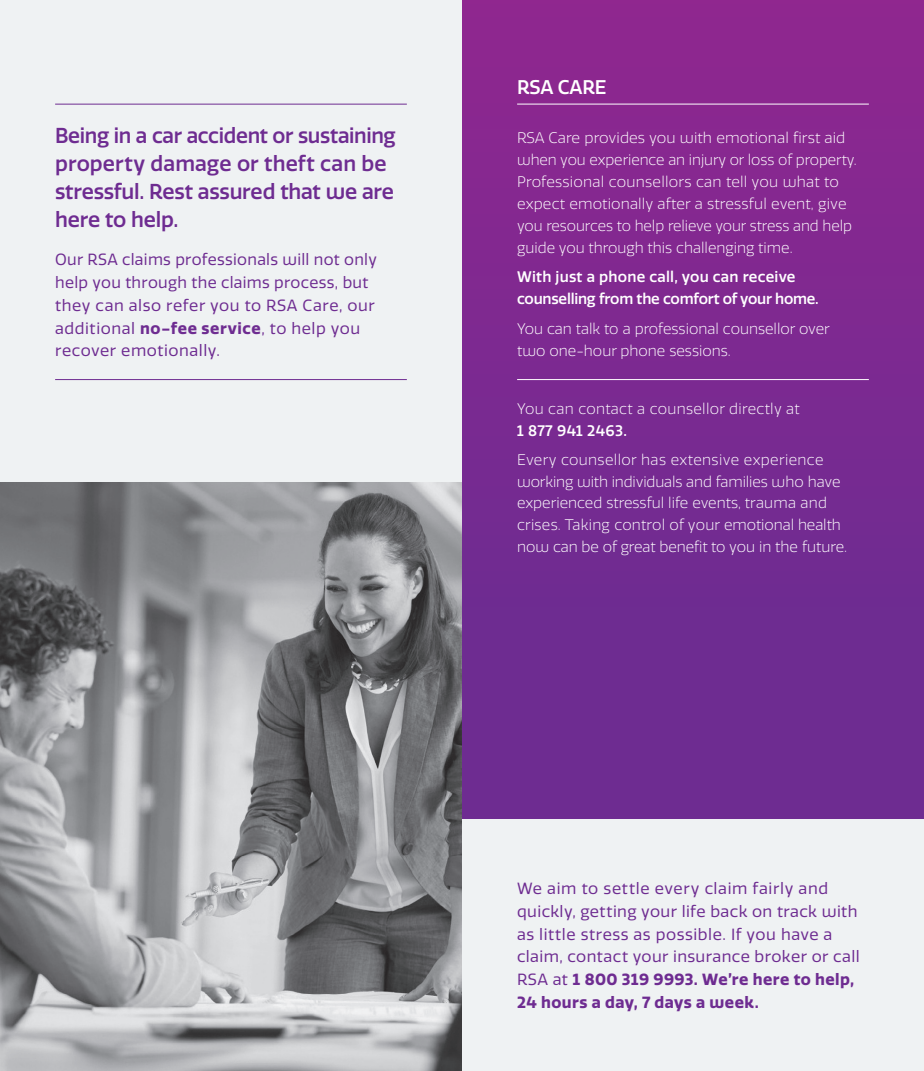
<style>
.page{position:relative;width:924px;height:1071px;background:#fff}
.page>*{position:absolute;margin:0;border:0;box-sizing:border-box;transform-origin:0 0}
.Front_Back_pull-quot{font:500 21px/28px "RSA Sans";letter-spacing:-.01em;color:#6e2c91}
.Headings{font:500 19.25px "RSA Sans";color:#fff}
.Front_Back_pull-quot-2{font:15.75px/22.8px "RSA Sans";letter-spacing:.025em;color:#6e2c91}
.Body{font:300 14.88px/21.9px "RSA Sans";color:#fff}
.Bullet_heading{font:500 14.88px/21.9px "RSA Sans";letter-spacing:-.015em;color:#fff}
.Numbers{font:300 14.88px/21.9px "RSA Sans";color:#fff}
.Body-2{font:300 14.88px/21.9px "RSA Sans";letter-spacing:.02em;color:#fff}
.s1{font-weight:700}
.s2{font-weight:500}
</style>
<div class="page">
<div style="left:0;top:0;width:462px;height:499px;background:#eff2f3"></div>
<div style="left:462px;top:0;width:462px;height:819px;background:linear-gradient(to bottom,#8e278f,#682d92)"></div>
<div style="left:462px;top:819px;width:462px;height:252px;background:#eff2f3"></div>
<hr style="left:517px;top:104px;width:352px;height:1px;background:#fff">
<hr style="left:55px;top:104px;width:352px;height:1px;background:#6e2c91">
<hr style="left:55px;top:379px;width:352px;height:1px;background:#6e2c91">
<hr style="left:517px;top:379px;width:352px;height:1px;background:#fff">
<img style="left:0;top:483px;width:462px;height:588px">
<p class="Front_Back_pull-quot" style="left:55px;top:122px;width:342px">Being in a car accident or sustaining property damage or theft can be stressful. Rest assured that we are here to help.</p>
<p class="Front_Back_pull-quot-2" style="left:55px;top:249px;width:323px">Our RSA claims professionals will not only help you through the claims process, but they can also refer you to RSA Care, our additional <span class="s1">no-fee service</span>, to help you recover emotionally.</p>
<p class="Headings" style="left:517px;top:75px;width:91px">RSA CARE</p>
<p class="Body" style="left:517px;top:127px;width:341px">RSA Care provides you with emotional first aid when you experience an injury or loss of property.<br>Professional counsellors can tell you what to expect emotionally after a stressful event, give you resources to help relieve your stress and help guide you through this challenging time.</p>
<p class="Bullet_heading" style="left:517px;top:266px;width:303px">With just a phone call, you can receive counselling from the comfort of your home.</p>
<p class="Numbers" style="left:517px;top:318px;width:314px">You can talk to a professional counsellor over two one-hour phone sessions.</p>
<p class="Body-2" style="left:517px;top:398px;width:284px">You can contact a counsellor directly at<br><span class="s2">1 877 941 2463.</span></p>
<p class="Body" style="left:517px;top:449px;width:332px">Every counsellor has extensive experience working with individuals and families who have experienced stressful life events, trauma and crises. Taking control of your emotional health now can be of great benefit to you in the future.</p>
<p class="Front_Back_pull-quot-2" style="left:517px;top:877px;width:344px">We aim to settle every claim fairly and quickly, getting your life back on track with as little stress as possible. If you have a claim, contact your insurance broker or call RSA at <span class="s1">1 800 319 9993. We’re here to help, 24 hours a day, 7 days a week.</span></p>
</div>
